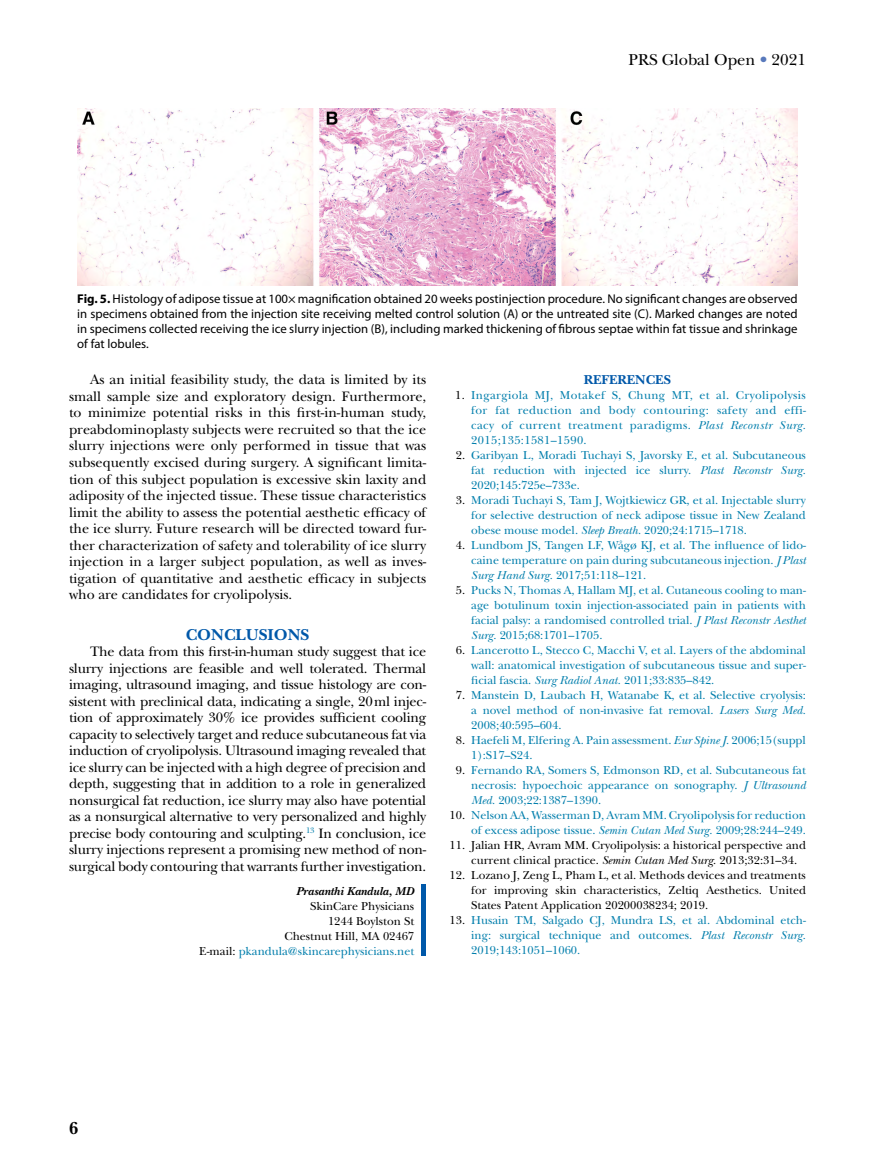
<style>
.page{position:relative;width:878px;height:1175px;background:#fff}
.page>*{position:absolute;margin:0;border:0;box-sizing:border-box;transform-origin:0 0}
.t1{font:700 18px "New Baskerville Std";color:#000}
.t2{font:16.5px "New Baskerville Std";color:#000}
.t3{font:700 16.5px "New Baskerville Std";color:#0058a9}
.t4{font:14.25px/16.5px "New Baskerville Std";letter-spacing:-.005em;color:#000;text-align:justify}
.t5{font:700 13.5px "New Baskerville Std";color:#0058a9}
.t6{font:12.75px/15px "Myriad Pro";color:#000;text-align:justify}
.t7{font:12px/15px "New Baskerville Std";color:#017eac;text-align:justify}
.t8{font:12px/15px "New Baskerville Std";color:#000;text-align:right}
.t9{font:italic 700 12px "New Baskerville Std";color:#000}
.s1{color:#5879bc}
.s2{font-weight:700}
.s3{color:#017eac}
.s4{color:#000}
.s5{font-style:italic}
</style>
<div class="page">
<hr style="left:422px;top:885px;width:4px;height:15px;background:#0058a9">
<hr style="left:422px;top:894px;width:4px;height:16px;background:#0058a9">
<hr style="left:422px;top:909px;width:4px;height:16px;background:#0058a9">
<hr style="left:422px;top:924px;width:4px;height:16px;background:#0058a9">
<hr style="left:422px;top:939px;width:4px;height:16px;background:#0058a9">
<img style="left:77px;top:108px;width:720px;height:177px">
<h2 class="t2" style="left:628px;top:50px;width:179px">PRS Global Open <span class="s1">•</span> 2021</h2>
<p class="t6" style="left:77px;top:291px;width:722px"><span class="s2">Fig. 5.</span> Histology of adipose tissue at 100× magnification obtained 20 weeks postinjection procedure. No significant changes are observed in specimens obtained from the injection site receiving melted control solution (A) or the untreated site (C). Marked changes are noted in specimens collected receiving the ice slurry injection (B), including marked thickening of fibrous septae within fat tissue and shrinkage of fat lobules.</p>
<p class="t4" style="left:69px;top:372px;width:359px;text-indent:21px">As an initial feasibility study, the data is limited by its small sample size and exploratory design. Furthermore, to minimize potential risks in this first-in-human study, preabdominoplasty subjects were recruited so that the ice slurry injections were only performed in tissue that was subsequently excised during surgery. A significant limita&shy;tion of this subject population is excessive skin laxity and adiposity of the injected tissue. These tissue characteristics limit the ability to assess the potential aesthetic efficacy of the ice slurry. Future research will be directed toward fur&shy;ther characterization of safety and tolerability of ice slurry injection in a larger subject population, as well as inves&shy;tigation of quantitative and aesthetic efficacy in subjects who are candidates for cryolipolysis.</p>
<h2 class="t3" style="left:186px;top:624px;width:125px">CONCLUSIONS</h2>
<p class="t4" style="left:69px;top:643px;width:359px;text-indent:21px">The data from this first-in-human study suggest that ice slurry injections are feasible and well tolerated. Thermal imaging, ultrasound imaging, and tissue histology are con&shy;sistent with preclinical data, indicating a single, 20ml injec&shy;tion of approximately 30% ice provides sufficient cooling capacity to selectively target and reduce subcutaneous fat via induction of cryolipolysis. Ultrasound imaging revealed that ice slurry can be injected with a high degree of precision and depth, suggesting that in addition to a role in generalized nonsurgical fat reduction, ice slurry may also have potential as a nonsurgical alternative to very personalized and highly precise body contouring and sculpting.<sup>13</sup> In conclusion, ice slurry injections represent a promising new method of non&shy;surgical body contouring that warrants further investigation.</p>
<p class="t9" style="left:296px;top:884px;width:119px">Prasanthi Kandula, MD</p>
<p class="t8" style="left:199px;top:898px;width:216px">SkinCare Physicians<br>1244 Boylston St<br>Chestnut Hill, MA 02467<br>E-mail: <span class="s3">pkandula@skincarephysicians.net</span></p>
<p class="t5" style="left:583px;top:372px;width:89px">REFERENCES</p>
<p class="t7" style="left:471px;top:387px;width:336px;text-indent:-16px"><span class="s4">1.</span> Ingargiola MJ, Motakef S, Chung MT, et al. Cryolipolysis for fat reduction and body contouring: safety and effi&shy;cacy of current treatment paradigms. <span class="s5">Plast Reconstr Surg.<br></span>2015;135:1581–1590.</p>
<p class="t7" style="left:471px;top:447px;width:336px;text-indent:-15px"><span class="s4">2.</span> Garibyan L, Moradi Tuchayi S, Javorsky E, et al. Subcutaneous fat reduction with injected ice slurry. <span class="s5">Plast Reconstr Surg.<br></span>2020;145:725e–733e.</p>
<p class="t7" style="left:471px;top:492px;width:336px;text-indent:-15px"><span class="s4">3.</span> Moradi Tuchayi S, Tam J, Wojtkiewicz GR, et al. Injectable slurry for selective destruction of neck adipose tissue in New Zealand obese mouse model. <span class="s5">Sleep Breath.</span> 2020;24:1715–1718.</p>
<p class="t7" style="left:471px;top:537px;width:336px;text-indent:-15px"><span class="s4">4.</span> Lundbom JS, Tangen LF, Wågø KJ, et al. The influence of lido&shy;caine temperature on pain during subcutaneous injection. <span class="s5">J Plast Surg Hand Surg.</span> 2017;51:118–121.</p>
<p class="t7" style="left:471px;top:582px;width:336px;text-indent:-15px"><span class="s4">5.</span> Pucks N, Thomas A, Hallam MJ, et al. Cutaneous cooling to man&shy;age botulinum toxin injection-associated pain in patients with facial palsy: a randomised controlled trial. <span class="s5">J Plast Reconstr Aesthet Surg.</span> 2015;68:1701–1705.</p>
<p class="t7" style="left:471px;top:642px;width:336px;text-indent:-15px"><span class="s4">6.</span> Lancerotto L, Stecco C, Macchi V, et al. Layers of the abdominal wall: anatomical investigation of subcutaneous tissue and super&shy;ficial fascia. <span class="s5">Surg Radiol Anat.</span> 2011;33:835–842.</p>
<p class="t7" style="left:471px;top:687px;width:336px;text-indent:-15px"><span class="s4">7.</span> Manstein D, Laubach H, Watanabe K, et al. Selective cryolysis: a novel method of non-invasive fat removal. <span class="s5">Lasers Surg Med.<br></span>2008;40:595–604.</p>
<p class="t7" style="left:471px;top:732px;width:336px;text-indent:-15px"><span class="s4">8.</span> Haefeli M, Elfering A. Pain assessment. <span class="s5">Eur Spine J.</span> 2006;15(suppl<br>1):S17–S24.</p>
<p class="t7" style="left:471px;top:762px;width:336px;text-indent:-15px"><span class="s4">9.</span> Fernando RA, Somers S, Edmonson RD, et al. Subcutaneous fat necrosis: hypoechoic appearance on sonography. <span class="s5">J Ultrasound Med.</span> 2003;22:1387–1390.</p>
<p class="t7" style="left:449px;top:807px;width:358px;text-align:right"><span class="s4">10.</span> Nelson AA, Wasserman D, Avram MM. Cryolipolysis for reduction of excess adipose tissue. <span class="s5">Semin Cutan Med Surg.</span> 2009;28:244–249.</p>
<p class="t8" style="left:471px;top:837px;width:336px;text-align:left;text-indent:-22px">11. Jalian HR, Avram MM. Cryolipolysis: a historical perspective and current clinical practice. <span class="s5">Semin Cutan Med Surg.</span> 2013;32:31–34.</p>
<p class="t8" style="left:471px;top:867px;width:336px;text-align:justify;text-indent:-22px">12. Lozano J, Zeng L, Pham L, et al. Methods devices and treatments for improving skin characteristics, Zeltiq Aesthetics. United States Patent Application 20200038234; 2019.</p>
<p class="t7" style="left:471px;top:912px;width:336px;text-indent:-22px"><span class="s4">13.</span> Husain TM, Salgado CJ, Mundra LS, et al. Abdominal etch&shy;ing: surgical technique and outcomes. <span class="s5">Plast Reconstr Surg.<br></span>2019;143:1051–1060.</p>
<h1 class="t1" style="left:69px;top:1118px;width:11px">6</h1>
</div>
